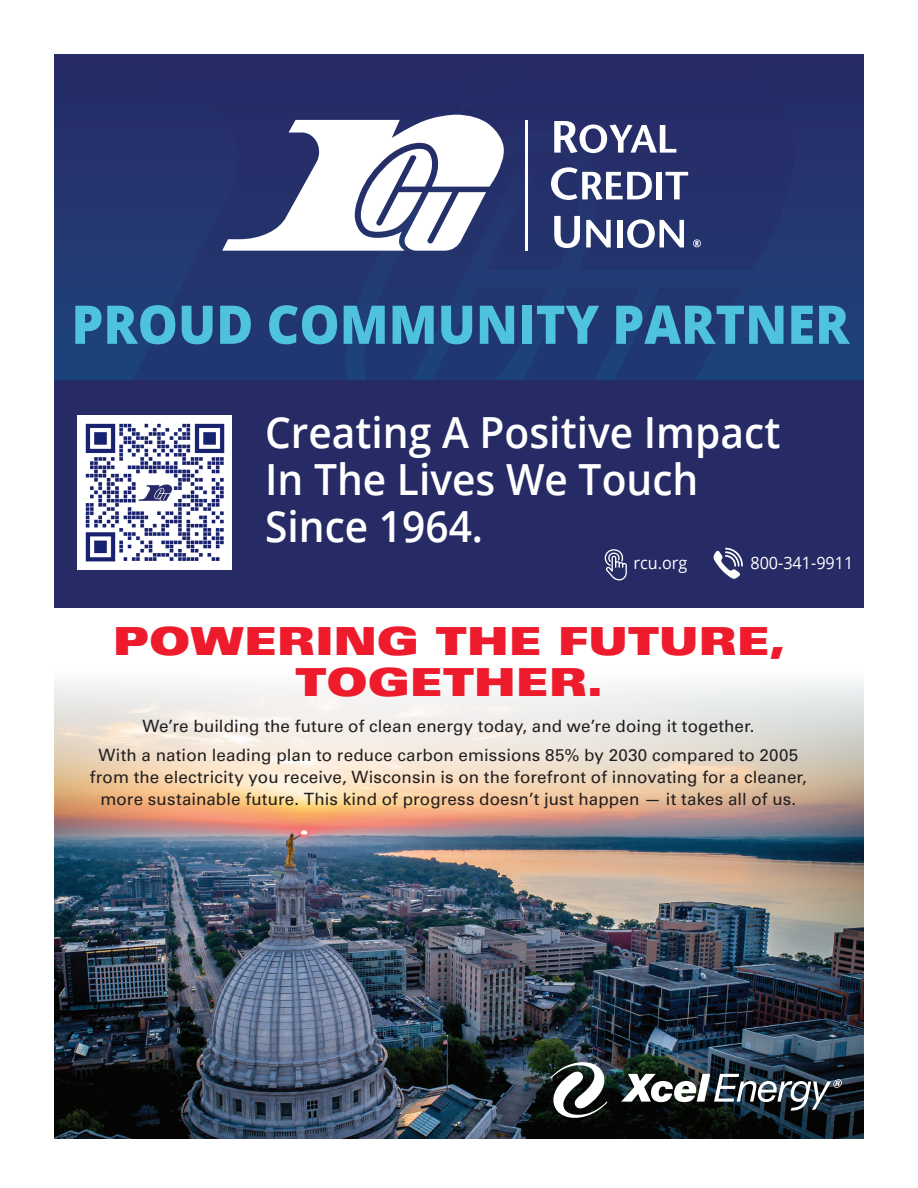
<style>
.page{position:relative;width:918px;height:1188px;background:#fff}
.page>*{position:absolute;margin:0;border:0;box-sizing:border-box;transform-origin:0 0}
.t1{font:800 53.4px "Open Sans";color:#4fc3dd;scale:.95 1}
.t2{font:600 42.9px/47.4px "Open Sans";color:#fff;scale:.95 1}
.t3{font:38.7px/41.1px "Univers LT Std X Black Ex";letter-spacing:-.005em;color:#ee1b2c;text-align:center}
.t4{font:17.1px "Open Sans";color:#fff;scale:.95 1}
.t5{font:16.95px/29px "Univers LT Std";letter-spacing:.005em;color:#231f20;text-align:center}
.s1{font-family:"Univers LT Std X Black"}
</style>
<div class="page">
<img style="left:54px;top:680px;width:810px;height:458px">
<svg style="left:550px;top:1062px;width:57px;height:56px"></svg>
<svg style="left:621px;top:1074px;width:221px;height:37px"></svg>
<div style="left:54px;top:54px;width:810px;height:553px;background:#243770"></div>
<svg style="left:54px;top:54px;width:741px;height:326px"></svg>
<div style="left:54px;top:380px;width:810px;height:227px;background:#262a65"></div>
<svg style="left:605px;top:549px;width:22px;height:31px"></svg>
<svg style="left:713px;top:548px;width:30px;height:31px"></svg>
<svg style="left:222px;top:115px;width:283px;height:136px"></svg>
<svg style="left:554px;top:121px;width:122px;height:32px"></svg>
<svg style="left:551px;top:167px;width:101px;height:33px"></svg>
<div style="left:657px;top:172px;width:5px;height:27px;background:#fff"></div>
<svg style="left:665px;top:172px;width:23px;height:27px"></svg>
<svg style="left:554px;top:216px;width:26px;height:32px"></svg>
<svg style="left:586px;top:220px;width:25px;height:27px"></svg>
<div style="left:617px;top:220px;width:5px;height:27px;background:#fff"></div>
<svg style="left:627px;top:219px;width:57px;height:29px"></svg>
<hr style="left:526px;top:120px;width:2px;height:131px;background:#fff">
<svg style="left:693px;top:239px;width:8px;height:8px"></svg>
<img style="left:77px;top:416px;width:154px;height:153px">
<p class="t1" style="left:71px;top:284px;width:820px">PROUD COMMUNITY PARTNER</p>
<p class="t2" style="left:265px;top:407px;width:544px">Creating A Positive Impact<br>In The Lives We Touch<br>Since 1964.</p>
<p class="t4" style="left:634px;top:551px;width:58px">rcu.org</p>
<p class="t4" style="left:750px;top:551px;width:110px">800-341-9911</p>
<p class="t3" style="left:113px;top:620px;width:673px">POWERING THE FUTURE<span class="s1">,<br></span>TOGETHER<span class="s1">.</span></p>
<p class="t5" style="left:99px;top:712px;width:701px">We’re building the future of clean energy today, and we’re doing it together.<br>With a nation leading plan to reduce carbon emissions 85% by 2030 compared to 2005</p>
<p class="t5" style="left:90px;top:766px;width:718px;line-height:21.8px">from the electricity you receive, Wisconsin is on the forefront of innovating for a cleaner, more sustainable future. This kind of progress doesn’t just happen — it takes all of us.</p>
</div>
